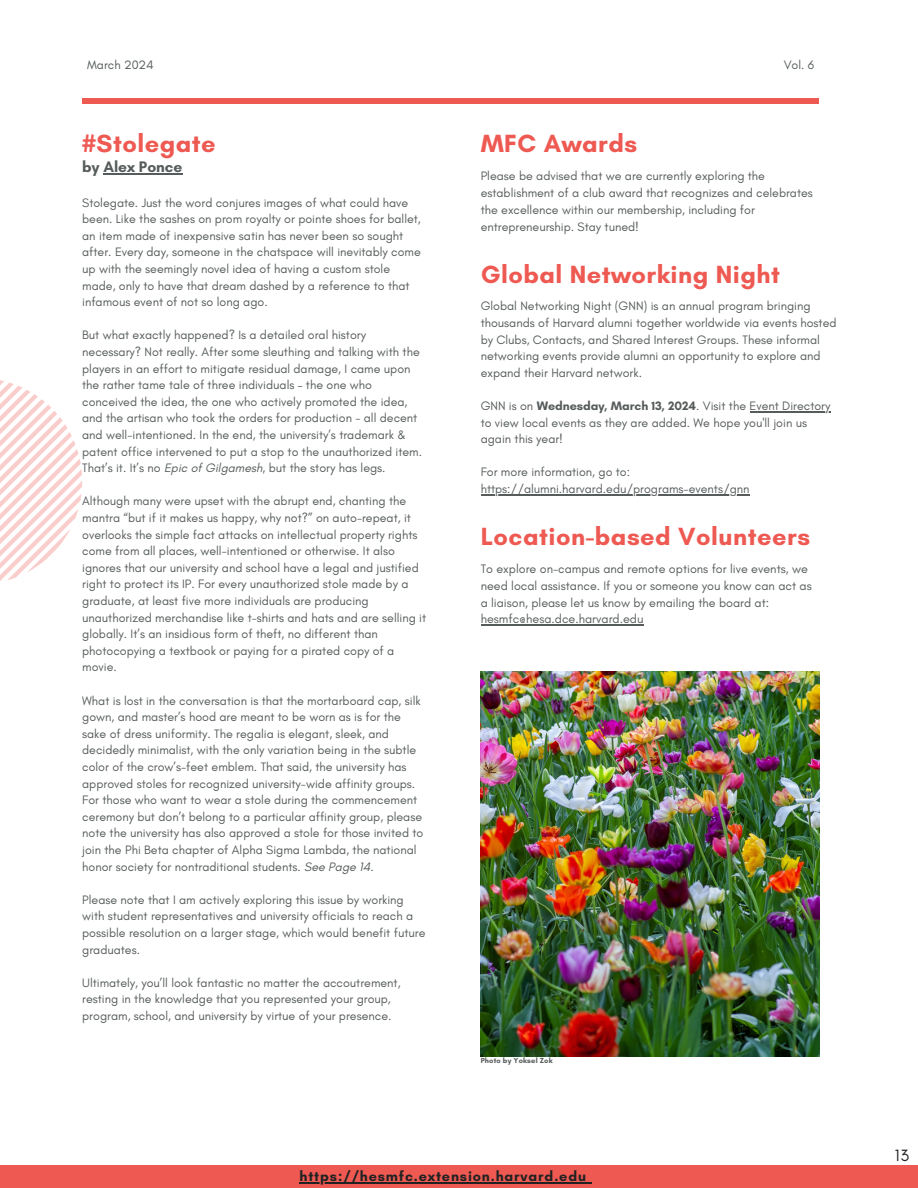
<style>
.page{position:relative;width:918px;height:1188px;background:#fff}
.page>*{position:absolute;margin:0;border:0;box-sizing:border-box;transform-origin:0 0}
.t1{font:700 25.35px "Glacial Indifference";letter-spacing:.02em;color:#ee5952}
.t2{font:16.65px "Glacial Indifference";color:#222}
.t3{font:700 15.6px "Glacial Indifference";color:#565b5b}
.t4{font:700 14.4px "Glacial Indifference";letter-spacing:.06em;color:#222}
.t5{font:12.6px/16.6px "Glacial Indifference";color:#565b5b}
.t6{font:12.45px/16.6px "Glacial Indifference";color:#565b5b}
.t7{font:700 7.5px "Glacial Indifference";letter-spacing:.02em;color:#565b5b}
.s1{font-style:italic}
.s2{font-weight:700}
</style>
<div class="page">
<div style="left:0;top:1165px;width:918px;height:23px;background:#ee5952"></div>
<div style="left:82px;top:98px;width:737px;height:5px;background:#ee5952"></div>
<svg style="left:0;top:380px;width:82px;height:201px"></svg>
<img style="left:481px;top:672px;width:338px;height:385px">
<hr style="left:300px;top:1182px;width:287px;height:2px;background:#222">
<hr style="left:103px;top:173px;width:79px;height:1px;background:#565b5b">
<hr style="left:750px;top:411px;width:80px;height:1px;background:#565b5b">
<hr style="left:481px;top:494px;width:269px;height:1px;background:#565b5b">
<hr style="left:481px;top:624px;width:162px;height:1px;background:#565b5b">
<p class="t6" style="left:87px;top:57px;width:68px">March 2024</p>
<p class="t6" style="left:784px;top:57px;width:32px">Vol. 6</p>
<h1 class="t1" style="left:82px;top:128px;width:135px">#Stolegate</h1>
<p class="t3" style="left:82px;top:157px;width:102px">by Alex Ponce</p>
<p class="t6" style="left:82px;top:194px;width:340px">Stolegate. Just the word conjures images of what could have been. Like the sashes on prom royalty or pointe shoes for ballet, an item made of inexpensive satin has never been so sought after. Every day, someone in the chatspace will inevitably come up with the seemingly novel idea of having a custom stole made, only to have that dream dashed by a reference to that infamous event of not so long ago.</p>
<p class="t6" style="left:82px;top:327px;width:341px">But what exactly happened? Is a detailed oral history necessary? Not really. After some sleuthing and talking with the players in an effort to mitigate residual damage, I came upon the rather tame tale of three individuals – the one who conceived the idea, the one who actively promoted the idea, and the artisan who took the orders for production - all decent and well-intentioned. In the end, the university’s trademark &amp; patent office intervened to put a stop to the unauthorized item.<br>That’s it. It’s no <span class="s1">Epic of Gilgamesh</span>, but the story has legs.</p>
<p class="t6" style="left:82px;top:493px;width:346px">Although many were upset with the abrupt end, chanting the mantra “but if it makes us happy, why not?” on auto-repeat, it overlooks the simple fact attacks on intellectual property rights come from all places, well-intentioned or otherwise. It also ignores that our university and school have a legal and justified right to protect its IP. For every unauthorized stole made by a graduate, at least five more individuals are producing unauthorized merchandise like t-shirts and hats and are selling it globally. It’s an insidious form of theft, no different than photocopying a textbook or paying for a pirated copy of a movie.</p>
<p class="t6" style="left:82px;top:692px;width:343px">What is lost in the conversation is that the mortarboard cap, silk gown, and master’s hood are meant to be worn as is for the sake of dress uniformity. The regalia is elegant, sleek, and decidedly minimalist, with the only variation being in the subtle color of the crow’s-feet emblem. That said, the university has approved stoles for recognized university-wide affinity groups.<br>For those who want to wear a stole during the commencement ceremony but don’t belong to a particular affinity group, please note the university has also approved a stole for those invited to join the Phi Beta chapter of Alpha Sigma Lambda, the national honor society for nontraditional students. <span class="s1">See Page 14.</span></p>
<p class="t6" style="left:82px;top:891px;width:345px">Please note that I am actively exploring this issue by working with student representatives and university officials to reach a possible resolution on a larger stage, which would benefit future graduates.</p>
<p class="t6" style="left:82px;top:974px;width:320px">Ultimately, you’ll look fantastic no matter the accoutrement, resting in the knowledge that you represented your group, program, school, and university by virtue of your presence.</p>
<h1 class="t1" style="left:481px;top:128px;width:158px">MFC Awards</h1>
<p class="t6" style="left:481px;top:167px;width:334px;line-height:17.2px">Please be advised that we are currently exploring the establishment of a club award that recognizes and celebrates the excellence within our membership, including for entrepreneurship. Stay tuned!</p>
<h1 class="t1" style="left:481px;top:259px;width:301px">Global Networking Night</h1>
<p class="t6" style="left:481px;top:298px;width:357px">Global Networking Night (GNN) is an annual program bringing thousands of Harvard alumni together worldwide via events hosted by Clubs, Contacts, and Shared Interest Groups. These informal networking events provide alumni an opportunity to explore and expand their Harvard network.</p>
<p class="t6" style="left:481px;top:397px;width:351px">GNN is on <span class="s2">Wednesday, March 13, 2024</span>. Visit the Event Directory to view local events as they are added. We hope you'll join us again this year!</p>
<p class="t6" style="left:481px;top:464px;width:270px">For more information, go to: https://alumni.harvard.edu/programs-events/gnn</p>
<h1 class="t1" style="left:481px;top:520px;width:331px">Location-based Volunteers</h1>
<p class="t5" style="left:481px;top:560px;width:333px">To explore on-campus and remote options for live events, we need local assistance. If you or someone you know can act as a liaison, please let us know by emailing the board at: hesmfc@hesa.dce.harvard.edu</p>
<p class="t7" style="left:481px;top:1056px;width:73px">Photo by Yoksel Zok</p>
<p class="t4" style="left:300px;top:1168px;width:288px">https://hesmfc.extension.harvard.edu</p>
<h2 class="t2" style="left:895px;top:1145px;width:16px">13</h2>
</div>
